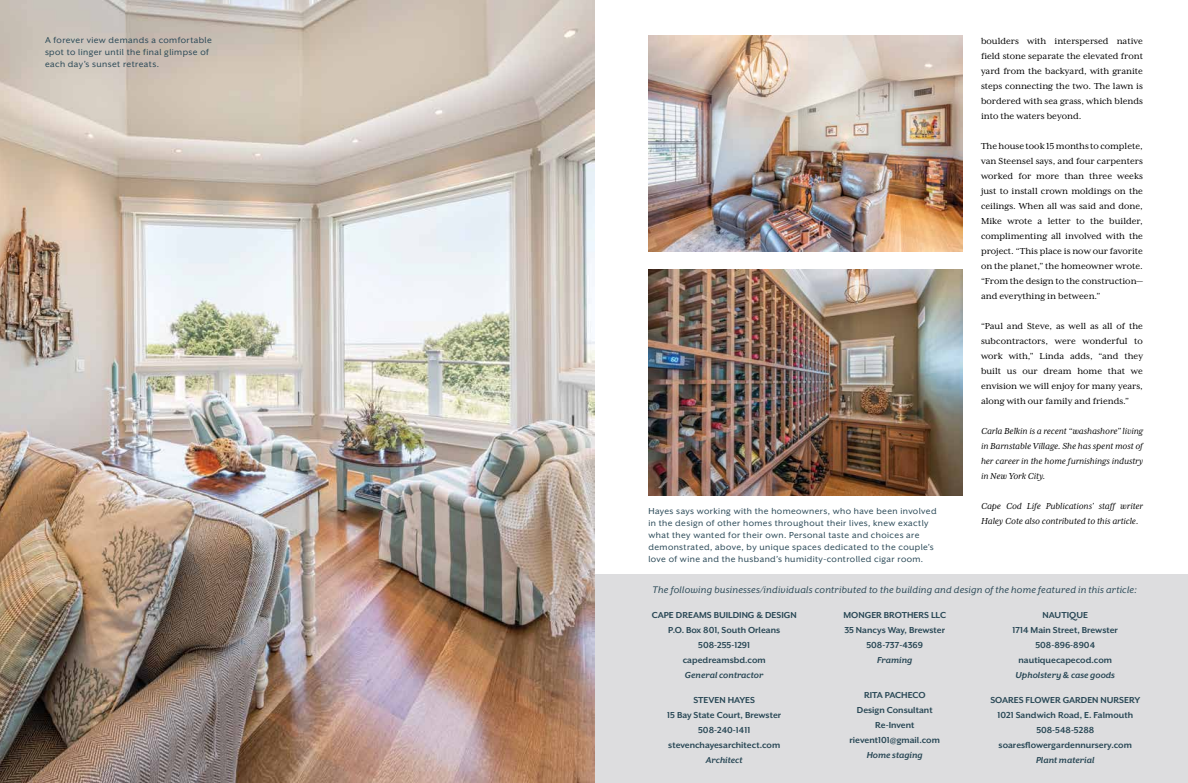
<style>
.page{position:relative;width:1188px;height:783px;background:#fff}
.page>*{position:absolute;margin:0;border:0;box-sizing:border-box;transform-origin:0 0}
.t1{font:11px "Mr Eaves XL San RI";letter-spacing:.02em;color:#284755}
.t2{font:10px/15px "Mrs Eaves XL Serif OT";color:#000;text-align:justify}
.t3{font:10px/15px "Mr Eaves XL San B";color:#284755;text-align:center}
.t4{font:10px/12px "Mr Eaves XL San R";letter-spacing:.04em;color:#284755}
.t5{font:italic 10px/15px "Mrs Eaves XL Serif OT";color:#000;text-align:justify}
.t6{font:10px "Mr Eaves XL San BI";color:#284755}
</style>
<div class="page">
<div style="left:593px;top:574px;width:595px;height:209px;background:#dddddf"></div>
<img style="left:0;top:0;width:594px;height:783px">
<img style="left:648px;top:270px;width:314px;height:225px">
<img style="left:648px;top:35px;width:314px;height:217px">
<p class="t4" style="left:45px;top:34px;width:168px">A forever view demands a comfortable spot to linger until the final glimpse of each day’s sunset retreats.</p>
<p class="t4" style="left:648px;top:505px;width:290px">Hayes says working with the homeowners, who have been involved in the design of other homes throughout their lives, knew exactly what they wanted for their own. Personal taste and choices are demonstrated, above, by unique spaces dedicated to the couple’s love of wine and the husband’s humidity-controlled cigar room.</p>
<p class="t2" style="left:981px;top:34px;width:164px">boulders with interspersed native field stone separate the elevated front yard from the backyard, with granite steps connecting the two. The lawn is bordered with sea grass, which blends into the waters beyond.</p>
<p class="t2" style="left:981px;top:139px;width:164px">The house took 15 months to complete, van Steensel says, and four carpenters worked for more than three weeks just to install crown moldings on the ceilings. When all was said and done, Mike wrote a letter to the builder, complimenting all involved with the project. “This place is now our favorite on the planet,” the homeowner wrote. “From the design to the construction— and everything in between.”</p>
<p class="t2" style="left:981px;top:319px;width:164px">“Paul and Steve, as well as all of the subcontractors, were wonderful to work with,” Linda adds, “and they built us our dream home that we envision we will enjoy for many years, along with our family and friends.”</p>
<p class="t5" style="left:981px;top:424px;width:163px">Carla Belkin is a recent “washashore” living in Barnstable Village. She has spent most of her career in the home furnishings industry in New York City.</p>
<p class="t5" style="left:981px;top:499px;width:164px">Cape Cod Life Publications’ staff writer<br>Haley Cote also contributed to this article.</p>
<p class="t1" style="left:653px;top:584px;width:486px">The following businesses/individuals contributed to the building and design of the home featured in this article:</p>
<p class="t3" style="left:652px;top:608px;width:146px">CAPE DREAMS BUILDING &amp; DESIGN<br>P.O. Box 801, South Orleans<br>508-255-1291<br>capedreamsbd.com</p>
<p class="t6" style="left:685px;top:670px;width:80px">General contractor</p>
<p class="t3" style="left:667px;top:693px;width:115px">STEVEN HAYES<br>15 Bay State Court, Brewster<br>508-240-1411 stevenchayesarchitect.com</p>
<p class="t6" style="left:706px;top:755px;width:38px">Architect</p>
<p class="t3" style="left:844px;top:608px;width:104px">MONGER BROTHERS LLC<br>35 Nancys Way, Brewster<br>508-737-4369</p>
<p class="t6" style="left:877px;top:655px;width:37px">Framing</p>
<p class="t3" style="left:850px;top:688px;width:92px">RITA PACHECO<br>Design Consultant<br>Re-Invent rievent101@gmail.com</p>
<p class="t6" style="left:867px;top:750px;width:57px">Home staging</p>
<p class="t3" style="left:1013px;top:608px;width:107px">NAUTIQUE<br>1714 Main Street, Brewster<br>508-896-8904 nautiquecapecod.com</p>
<p class="t6" style="left:1016px;top:670px;width:101px">Upholstery &amp; case goods</p>
<p class="t3" style="left:990px;top:693px;width:151px">SOARES FLOWER GARDEN NURSERY<br>1021 Sandwich Road, E. Falmouth<br>508-548-5288 soaresflowergardennursery.com</p>
<p class="t6" style="left:1036px;top:755px;width:60px">Plant material</p>
</div>
